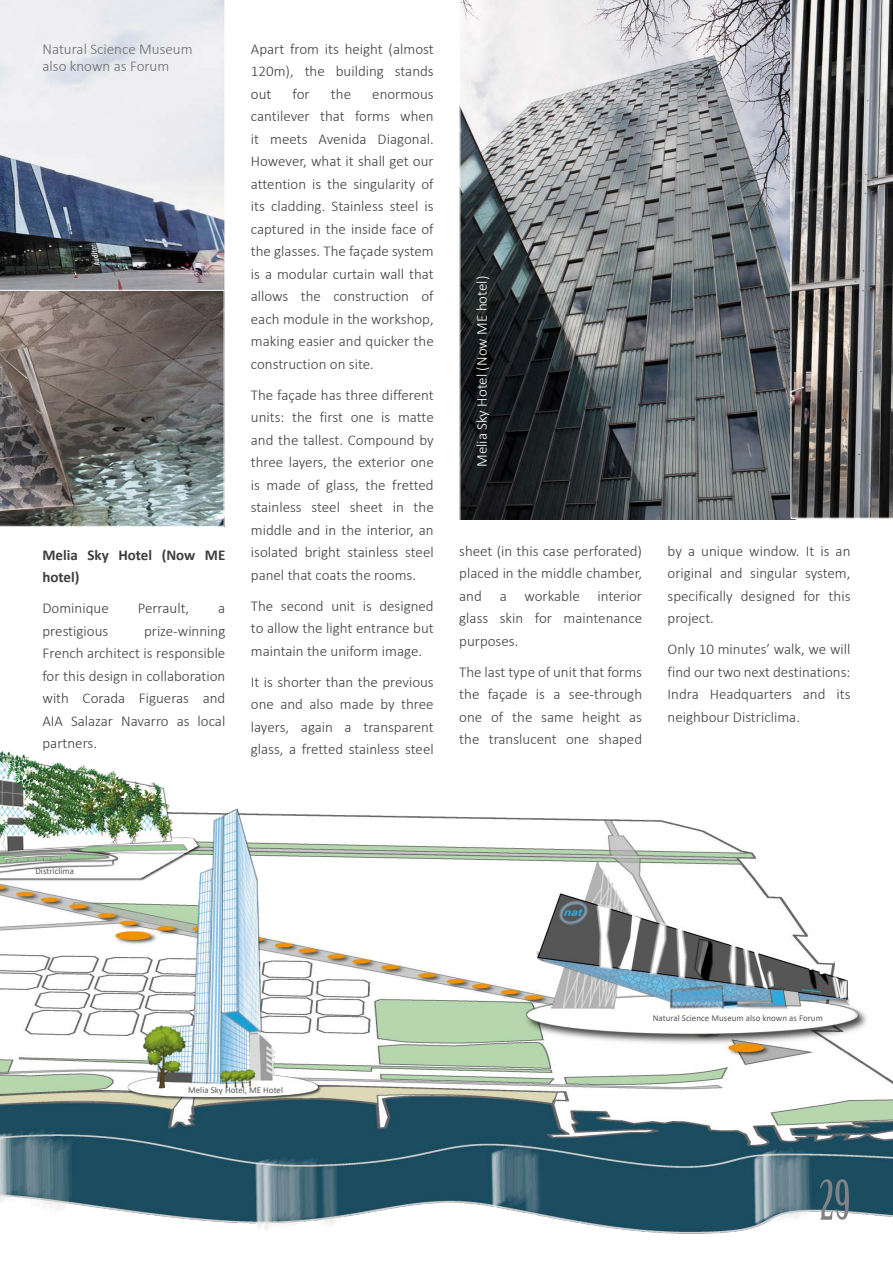
<style>
.page{position:relative;width:893px;height:1263px;background:#fff}
.page>*{position:absolute;margin:0;border:0;box-sizing:border-box;transform-origin:0 0}
.t1{font:54px "Birch Std";color:#808285}
.t2{font:300 15px/22.5px "Calibri";color:#3e3e3f;text-align:justify}
.t3{font:300 15px/17.5px "Calibri";color:#6c6d70}
.t4{font:300 15px "Calibri";color:#fff}
.t5{font:700 15px/22.5px "Calibri";color:#3e3e3f}
.t6{font:9px "Calibri";color:#57585a}
</style>
<div class="page">
<img style="left:0;top:814px;width:893px;height:420px">
<svg style="left:459px;top:0;width:338px;height:520px;background:#7a7e81"></svg>
<svg style="left:790px;top:0;width:103px;height:519px;background:#6e6d6c"></svg>
<svg style="left:0;top:291px;width:225px;height:236px;background:#767471"></svg>
<svg style="left:0;top:0;width:225px;height:291px;background:#b7bbc4"></svg>
<img style="left:126px;top:808px;width:197px;height:293px">
<img style="left:520px;top:861px;width:352px;height:187px">
<img style="left:0;top:750px;width:202px;height:131px">
<p class="t3" style="left:43px;top:40px;width:152px">Natural Science Museum also known as Forum</p>
<p class="t2" style="left:251px;top:37px;width:184px">Apart from its height (almost 120m), the building stands out</p>
<p class="t2" style="left:293px;top:82px;width:19px">for</p>
<p class="t2" style="left:331px;top:82px;width:22px">the</p>
<p class="t2" style="left:251px;top:82px;width:184px;text-indent:121px">enormous cantilever that forms when it meets Avenida Diagonal.<br>However, what it shall get our attention is the singularity of its cladding. Stainless steel is captured in the inside face of the glasses. The façade system is a modular curtain wall that allows the construction of each module in the workshop, making easier and quicker the construction on site.</p>
<p class="t2" style="left:251px;top:383px;width:184px">The façade has three different units: the first one is matte and the tallest. Compound by three layers, the exterior one is made of glass, the fretted stainless steel sheet in the middle and in the interior, an isolated bright stainless steel panel that coats the rooms.</p>
<p class="t2" style="left:251px;top:594px;width:184px">The second unit is designed to allow the light entrance but maintain the uniform image.</p>
<p class="t2" style="left:251px;top:670px;width:184px">It is shorter than the previous one and also made by three layers, again a transparent glass, a fretted stainless steel</p>
<p class="t5" style="left:43px;top:543px;width:184px">Melia Sky Hotel (Now ME hotel)</p>
<p class="t2" style="left:43px;top:597px;width:68px">Dominique</p>
<p class="t2" style="left:138px;top:597px;width:53px">Perrault,</p>
<p class="t2" style="left:218px;top:597px;width:9px">a</p>
<p class="t2" style="left:43px;top:619px;width:67px">prestigious</p>
<p class="t2" style="left:43px;top:619px;width:184px;text-indent:102px">prize-winning French architect is responsible for this design in collaboration with Corada Figueras and AIA Salazar Navarro as local partners.</p>
<p class="t4" style="left:473px;top:467px;width:193px;rotate:-90deg">Melia Sky Hotel (Now ME hotel)</p>
<p class="t2" style="left:459px;top:539px;width:184px">sheet (in this case perforated) placed in the middle chamber, and a workable interior glass skin for maintenance purposes.</p>
<p class="t2" style="left:459px;top:660px;width:184px">The last type of unit that forms the façade is a see-through one of the same height as the translucent one shaped</p>
<p class="t2" style="left:668px;top:539px;width:184px">by a unique window. It is an original and singular system, specifically designed for this project.</p>
<p class="t2" style="left:668px;top:638px;width:184px">Only 10 minutes’ walk, we will find our two next destinations:<br>Indra Headquarters and its neighbour Districlima.</p>
<p class="t6" style="left:35px;top:865px;width:40px">Districlima</p>
<p class="t6" style="left:188px;top:1083px;width:97px">Melia Sky Hotel, ME Hotel</p>
<p class="t6" style="left:653px;top:1011px;width:172px">Natural Science Museum also known as Forum</p>
<h1 class="t1" style="left:819px;top:1170px;width:33px">29</h1>
</div>
